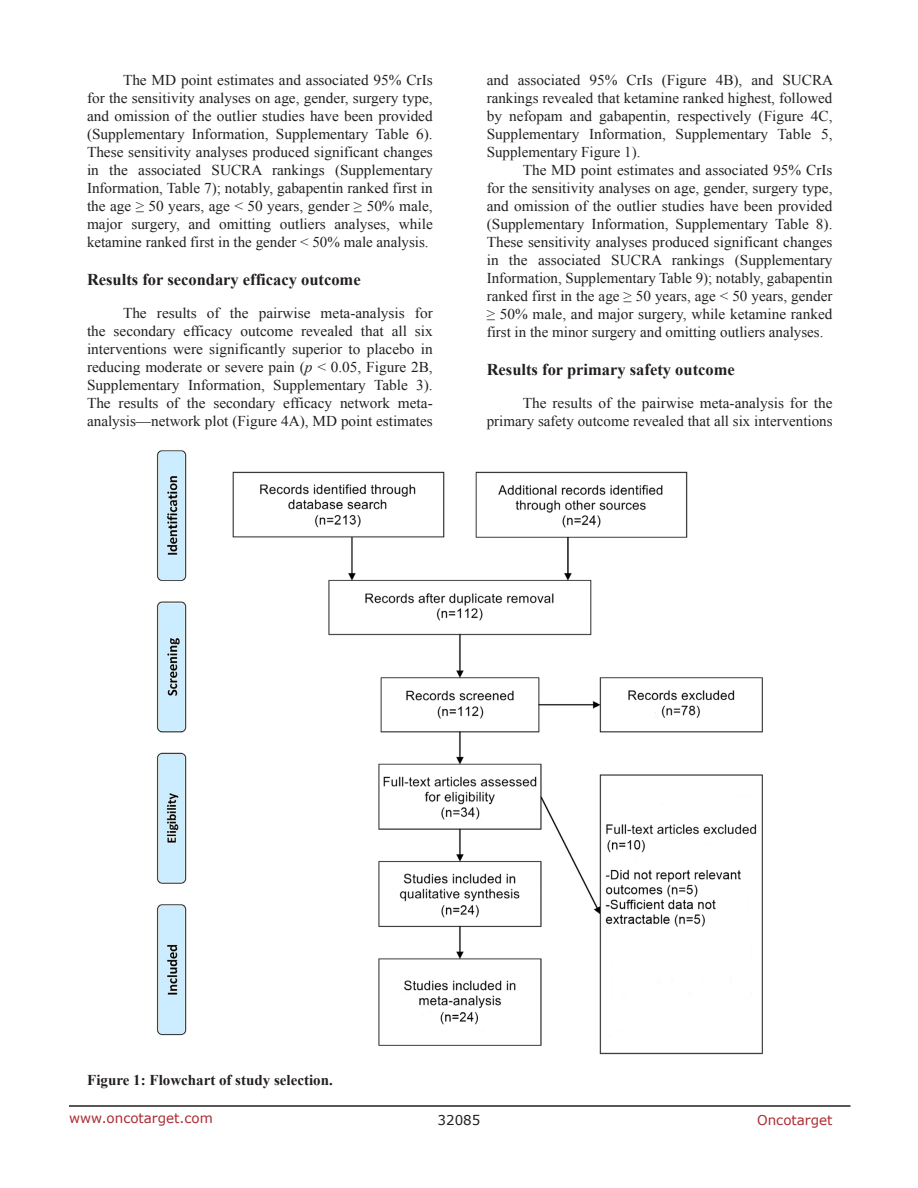
<style>
.page{position:relative;width:918px;height:1188px;background:#fff}
.page>*{position:absolute;margin:0;border:0;box-sizing:border-box;transform-origin:0 0}
.SubHeading_middle{font:700 16.5px "Times New Roman";color:#231f20}
.BodyText{font:15px/18px "Times New Roman";color:#231f20;text-align:justify}
.FigureText{font:700 15px "Times New Roman";color:#231f20}
.t1{font:13.5px "Verdana";color:#ac2b31}
.t2{font:13.5px "Verdana";color:#231f20}
.s1{font-style:italic}
</style>
<div class="page">
<hr style="left:69px;top:1105px;width:781px;height:2px;background:#231f20">
<img style="left:156px;top:450px;width:607px;height:605px">
<p class="BodyText" style="left:87px;top:71px;width:347px;text-indent:36px">The MD point estimates and associated 95% CrIs for the sensitivity analyses on age, gender, surgery type, and omission of the outlier studies have been provided (Supplementary Information, Supplementary Table 6).<br>These sensitivity analyses produced significant changes in the associated SUCRA rankings (Supplementary Information, Table 7); notably, gabapentin ranked first in the age ≥ 50 years, age &lt; 50 years, gender ≥ 50% male, major surgery, and omitting outliers analyses, while ketamine ranked first in the gender &lt; 50% male analysis.</p>
<p class="SubHeading_middle" style="left:87px;top:268px;width:275px">Results for secondary efficacy outcome</p>
<p class="BodyText" style="left:87px;top:304px;width:347px;text-indent:36px">The results of the pairwise meta-analysis for the secondary efficacy outcome revealed that all six interventions were significantly superior to placebo in reducing moderate or severe pain (<span class="s1">p</span> &lt; 0.05, Figure 2B, Supplementary Information, Supplementary Table 3).<br>The results of the secondary efficacy network meta&shy;analysis—network plot (Figure 4A), MD point estimates</p>
<p class="BodyText" style="left:487px;top:71px;width:348px">and associated 95% CrIs (Figure 4B), and SUCRA rankings revealed that ketamine ranked highest, followed by nefopam and gabapentin, respectively (Figure 4C, Supplementary Information, Supplementary Table 5, Supplementary Figure 1).</p>
<p class="BodyText" style="left:487px;top:161px;width:347px;text-indent:36px">The MD point estimates and associated 95% CrIs for the sensitivity analyses on age, gender, surgery type, and omission of the outlier studies have been provided (Supplementary Information, Supplementary Table 8).<br>These sensitivity analyses produced significant changes in the associated SUCRA rankings (Supplementary Information, Supplementary Table 9); notably, gabapentin ranked first in the age ≥ 50 years, age &lt; 50 years, gender ≥ 50% male, and major surgery, while ketamine ranked first in the minor surgery and omitting outliers analyses.</p>
<p class="SubHeading_middle" style="left:487px;top:358px;width:250px">Results for primary safety outcome</p>
<p class="BodyText" style="left:487px;top:394px;width:347px;text-align:right">The results of the pairwise meta-analysis for the primary safety outcome revealed that all six interventions</p>
<p class="FigureText" style="left:87px;top:1070px;width:247px">Figure 1: Flowchart of study selection.</p>
<p class="t1" style="left:69px;top:1109px;width:145px">www.oncotarget.com</p>
<p class="t2" style="left:438px;top:1111px;width:44px">32085</p>
<p class="t1" style="left:757px;top:1111px;width:77px">Oncotarget</p>
</div>
